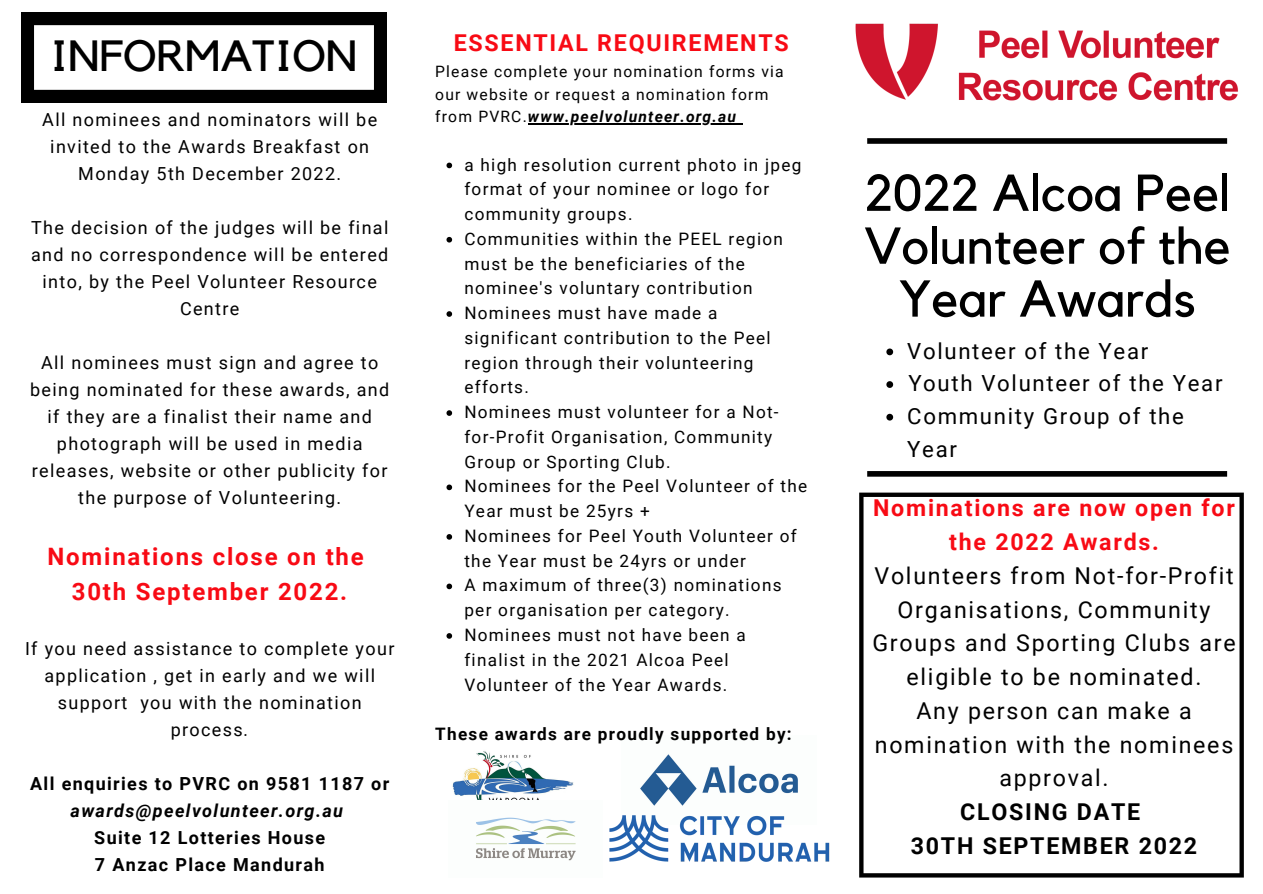
<style>
.page{position:relative;width:1263px;height:894px;background:#fff}
.page>*{position:absolute;margin:0;border:0;box-sizing:border-box;transform-origin:0 0}
.t1{font:51.15px/52.8px "Kollektif";color:#000;text-align:center}
.t2{font:43.5px "Kollektif";color:#000}
.t3{font:700 24px "Roboto";letter-spacing:.075em;color:#f80a14}
.t4{font:23.25px/33.8px "Roboto";letter-spacing:.075em;color:#000;text-align:center}
.t5{font:700 23.25px/33.8px "Roboto";letter-spacing:.075em;color:#f80a14;text-align:center}
.t6{font:700 23.25px "Roboto";letter-spacing:.075em;color:#000}
.t7{font:22.2px/32.5px "Roboto";letter-spacing:.075em;color:#000}
.t8{font:18px/27px "Roboto";letter-spacing:.075em;color:#000;text-align:center}
.t9{font:700 18px/27px "Roboto";letter-spacing:.075em;color:#000;text-align:center}
.t10{font:17.1px/24.8px "Roboto";letter-spacing:.075em;color:#000}
.t11{font:700 17.1px "Roboto";letter-spacing:.075em;color:#000}
.t12{font:15.6px/22.5px "Roboto";letter-spacing:.075em;color:#000}
.s1{font-style:italic}
.s2{font-weight:700;font-style:italic}
</style>
<div class="page">
<img style="left:855px;top:23px;width:383px;height:78px">
<div style="left:867px;top:138px;width:360px;height:6px;background:#000"></div>
<div style="left:867px;top:471px;width:360px;height:5px;background:#000"></div>
<svg style="left:859px;top:492px;width:385px;height:385px"></svg>
<img style="left:640px;top:754px;width:158px;height:52px">
<img style="left:609px;top:815px;width:221px;height:46px">
<img style="left:452px;top:751px;width:122px;height:48px">
<img style="left:476px;top:799px;width:100px;height:62px">
<img style="left:21px;top:13px;width:366px;height:90px">
<svg style="left:446px;top:162px;width:6px;height:6px"></svg>
<svg style="left:446px;top:237px;width:6px;height:5px"></svg>
<svg style="left:446px;top:311px;width:6px;height:6px"></svg>
<svg style="left:446px;top:410px;width:6px;height:6px"></svg>
<svg style="left:446px;top:484px;width:6px;height:6px"></svg>
<svg style="left:446px;top:534px;width:6px;height:5px"></svg>
<svg style="left:446px;top:583px;width:6px;height:6px"></svg>
<svg style="left:446px;top:633px;width:6px;height:5px"></svg>
<hr style="left:528px;top:123px;width:209px;height:1px;background:#000">
<svg style="left:886px;top:348px;width:7px;height:7px"></svg>
<svg style="left:886px;top:381px;width:7px;height:7px"></svg>
<svg style="left:886px;top:413px;width:7px;height:7px"></svg>
<p class="t2" style="left:51px;top:36px;width:308px">INFORMATION</p>
<p class="t8" style="left:42px;top:106px;width:336px">All nominees and nominators will be invited to the Awards Breakfast on<br>Monday 5th December 2022.</p>
<p class="t8" style="left:31px;top:214px;width:359px">The decision of the judges will be final and no correspondence will be entered into, by the Peel Volunteer Resource<br>Centre</p>
<p class="t8" style="left:30px;top:349px;width:361px">All nominees must sign and agree to being nominated for these awards, and if they are a finalist their name and photograph will be used in media releases, website or other publicity for the purpose of Volunteering.</p>
<p class="t3" style="left:48px;top:542px;width:318px">Nominations close on the</p>
<p class="t3" style="left:72px;top:577px;width:277px">30th September 2022.</p>
<p class="t8" style="left:25px;top:634px;width:371px">If you need assistance to complete your application , get in early and we will support you with the nomination process<span class="s1">.</span></p>
<p class="t9" style="left:30px;top:769px;width:361px">All enquiries to PVRC on 9581 1187 or <span class="s1">awards@peelvolunteer.org.au</span></p>
<p class="t9" style="left:94px;top:823px;width:232px">Suite 12 Lotteries House</p>
<p class="t9" style="left:95px;top:850px;width:231px">7 Anzac Place Mandurah</p>
<p class="t5" style="left:454px;top:26px;width:336px">ESSENTIAL REQUIREMENTS</p>
<p class="t12" style="left:435px;top:60px;width:350px">Please complete your nomination forms via our website or request a nomination form from PVRC.<span class="s2">www.peelvolunteer.org.au</span></p>
<p class="t10" style="left:464px;top:152px;width:339px">a high resolution current photo in jpeg format of your nominee or logo for community groups.</p>
<p class="t10" style="left:464px;top:226px;width:320px">Communities within the PEEL region must be the beneficiaries of the nominee's voluntary contribution</p>
<p class="t10" style="left:464px;top:301px;width:308px">Nominees must have made a significant contribution to the Peel region through their volunteering efforts.</p>
<p class="t10" style="left:464px;top:400px;width:316px">Nominees must volunteer for a Not&shy;for-Profit Organisation, Community<br>Group or Sporting Club.</p>
<p class="t10" style="left:464px;top:474px;width:344px">Nominees for the Peel Volunteer of the<br>Year must be 25yrs +</p>
<p class="t10" style="left:464px;top:523px;width:334px">Nominees for Peel Youth Volunteer of the Year must be 24yrs or under</p>
<p class="t10" style="left:464px;top:573px;width:319px">A maximum of three(3) nominations per organisation per category.</p>
<p class="t10" style="left:464px;top:622px;width:283px">Nominees must not have been a finalist in the 2021 Alcoa Peel<br>Volunteer of the Year Awards.</p>
<p class="t11" style="left:435px;top:724px;width:358px">These awards are proudly supported by:</p>
<p class="t1" style="left:864px;top:168px;width:368px">2022 Alcoa Peel<br>Volunteer of the<br>Year Awards</p>
<p class="t7" style="left:907px;top:335px;width:242px">Volunteer of the Year</p>
<p class="t7" style="left:908px;top:367px;width:316px">Youth Volunteer of the Year</p>
<p class="t7" style="left:907px;top:400px;width:278px">Community Group of the<br>Year</p>
<p class="t5" style="left:873px;top:491px;width:363px">Nominations are now open for the 2022 Awards.</p>
<p class="t4" style="left:872px;top:558px;width:365px">Volunteers from Not-for-Profit<br>Organisations, Community<br>Groups and Sporting Clubs are eligible to be nominated.</p>
<p class="t4" style="left:875px;top:693px;width:360px">Any person can make a nomination with the nominees approval.</p>
<p class="t6" style="left:960px;top:798px;width:182px">CLOSING DATE</p>
<p class="t6" style="left:911px;top:832px;width:288px">30TH SEPTEMBER 2022</p>
</div>
